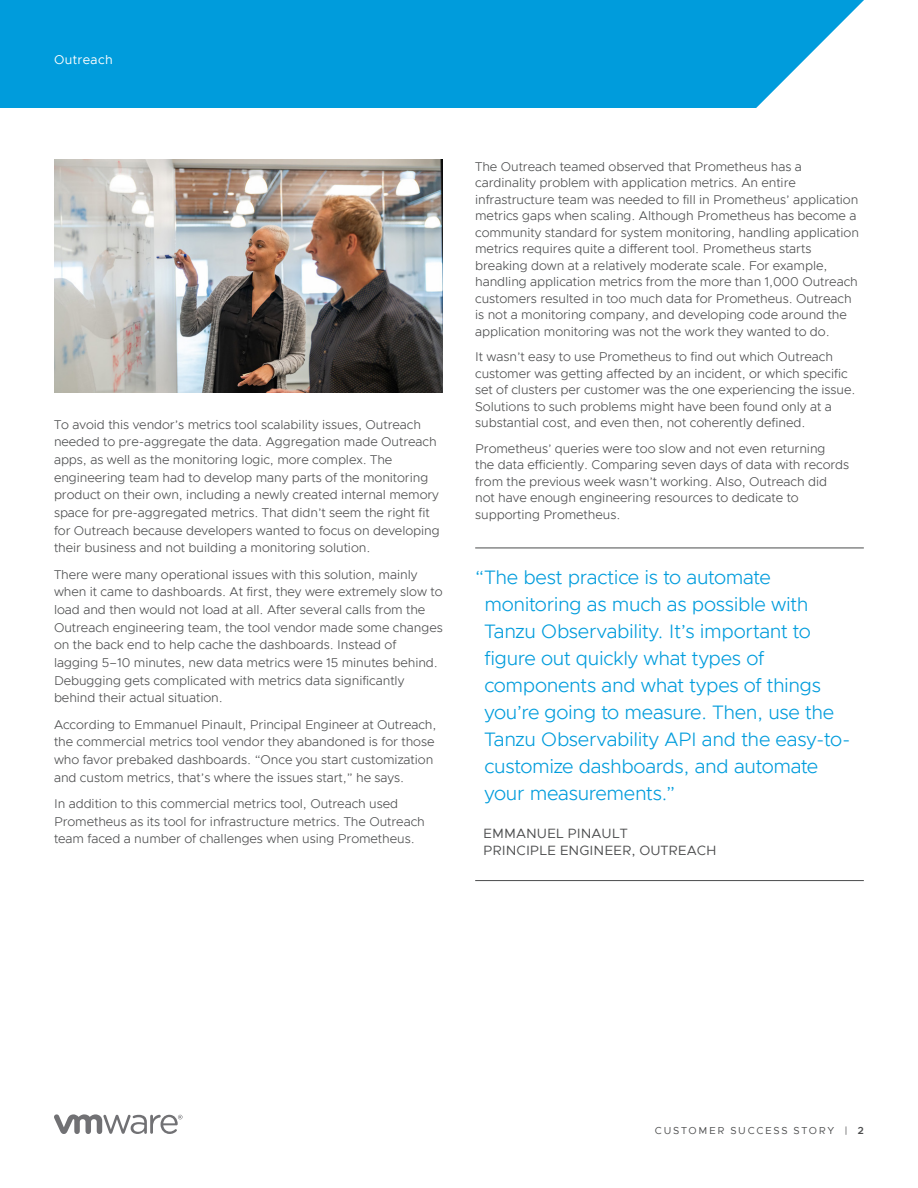
<style>
.page{position:relative;width:918px;height:1188px;background:#fff}
.page>*{position:absolute;margin:0;border:0;box-sizing:border-box;transform-origin:0 0}
.STORY_QUOTE_BODY{font:300 19.5px/27px "Metropolis";letter-spacing:-.015em;color:#009cdc}
.STORY_QUOTE_SIGNATUR{font:13.5px/16.5px "Metropolis";color:#4b4c4d}
._3a__BODY_TEXT{font:300 12.75px/17.5px "Metropolis";letter-spacing:-.005em;color:#4b4c4d}
.FOLIO_WHITE{font:12.75px "Metropolis";letter-spacing:.025em;color:#fff}
.t1{font:10.2px "Metropolis";letter-spacing:.17em;color:#4b4c4d}
.s1{font-weight:600}
</style>
<div class="page">
<svg style="left:54px;top:1114px;width:129px;height:20px"></svg>
<div style="left:0;top:0;width:864px;height:108px;background:#009cdc"></div>
<hr style="left:475px;top:548px;width:389px;height:1px;background:#4b4c4d">
<hr style="left:475px;top:880px;width:389px;height:1px;background:#4b4c4d">
<img style="left:54px;top:160px;width:389px;height:232px">
<p class="FOLIO_WHITE" style="left:54px;top:52px;width:60px">Outreach</p>
<p class="_3a__BODY_TEXT" style="left:54px;top:416px;width:387px">To avoid this vendor’s metrics tool scalability issues, Outreach needed to pre-aggregate the data. Aggregation made Outreach apps, as well as the monitoring logic, more complex. The engineering team had to develop many parts of the monitoring product on their own, including a newly created internal memory space for pre-aggregated metrics. That didn’t seem the right fit for Outreach because developers wanted to focus on developing their business and not building a monitoring solution.</p>
<p class="_3a__BODY_TEXT" style="left:54px;top:566px;width:390px">There were many operational issues with this solution, mainly when it came to dashboards. At first, they were extremely slow to load and then would not load at all. After several calls from the Outreach engineering team, the tool vendor made some changes on the back end to help cache the dashboards. Instead of lagging 5–10 minutes, new data metrics were 15 minutes behind.<br>Debugging gets complicated with metrics data significantly behind their actual situation.</p>
<p class="_3a__BODY_TEXT" style="left:54px;top:716px;width:384px">According to Emmanuel Pinault, Principal Engineer at Outreach, the commercial metrics tool vendor they abandoned is for those who favor prebaked dashboards. “Once you start customization and custom metrics, that’s where the issues start,” he says.</p>
<p class="_3a__BODY_TEXT" style="left:54px;top:795px;width:372px">In addition to this commercial metrics tool, Outreach used<br>Prometheus as its tool for infrastructure metrics. The Outreach team faced a number of challenges when using Prometheus.</p>
<p class="_3a__BODY_TEXT" style="left:475px;top:158px;width:385px;line-height:16.5px">The Outreach teamed observed that Prometheus has a cardinality problem with application metrics. An entire infrastructure team was needed to fill in Prometheus’ application metrics gaps when scaling. Although Prometheus has become a community standard for system monitoring, handling application metrics requires quite a different tool. Prometheus starts breaking down at a relatively moderate scale. For example, handling application metrics from the more than 1,000 Outreach customers resulted in too much data for Prometheus. Outreach is not a monitoring company, and developing code around the application monitoring was not the work they wanted to do.</p>
<p class="_3a__BODY_TEXT" style="left:475px;top:349px;width:382px;line-height:16.5px">It wasn’t easy to use Prometheus to find out which Outreach customer was getting affected by an incident, or which specific set of clusters per customer was the one experiencing the issue.<br>Solutions to such problems might have been found only at a substantial cost, and even then, not coherently defined.</p>
<p class="_3a__BODY_TEXT" style="left:475px;top:440px;width:376px;line-height:16.5px">Prometheus’ queries were too slow and not even returning<br>the data efficiently. Comparing seven days of data with records from the previous week wasn’t working. Also, Outreach did not have enough engineering resources to dedicate to supporting Prometheus.</p>
<p class="STORY_QUOTE_BODY" style="left:484px;top:564px;width:368px;text-indent:-9px">“The best practice is to automate monitoring as much as possible with Tanzu Observability. It’s important to figure out quickly what types of components and what types of things you’re going to measure. Then, use the Tanzu Observability API and the easy-to&shy;customize dashboards, and automate your measurements.”</p>
<p class="STORY_QUOTE_SIGNATUR" style="left:483px;top:826px;width:235px">EMMANUEL PINAULT<br>PRINCIPLE ENGINEER, OUTREACH</p>
<p class="t1" style="left:655px;top:1124px;width:210px">CUSTOMER SUCCESS STORY | <span class="s1">2</span></p>
</div>
